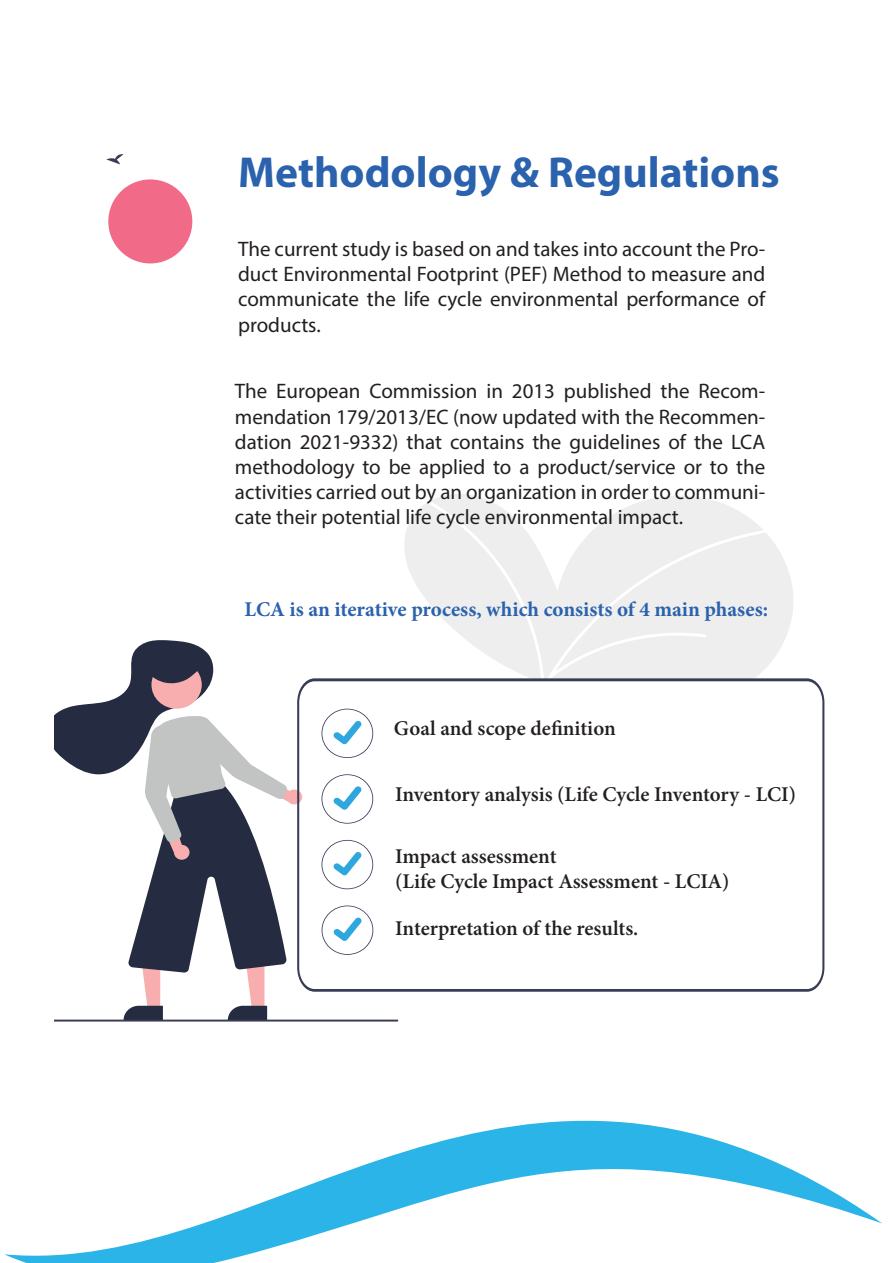
<style>
.page{position:relative;width:893px;height:1263px;background:#fff}
.page>*{position:absolute;margin:0;border:0;box-sizing:border-box;transform-origin:0 0}
.t1{font:700 43.5px "Myriad Pro";color:#2b62ae}
.t2{font:21px/25.2px "Myriad Pro";color:#231f20;text-align:justify}
.t3{font:600 21px/25.2px "Minion Pro";letter-spacing:-.005em;color:#231f20}
.t4{font:700 21px "Minion Pro";color:#2b62ae}
</style>
<div class="page">
<svg style="left:404px;top:494px;width:389px;height:171px"></svg>
<svg style="left:398px;top:678px;width:426px;height:314px"></svg>
<svg style="left:54px;top:640px;width:344px;height:381px"></svg>
<svg style="left:427px;top:500px;width:341px;height:180px"></svg>
<div style="left:108px;top:179px;width:84px;height:84px;background:#f16a87;border-radius:50%"></div>
<svg style="left:106px;top:154px;width:18px;height:10px"></svg>
<svg style="left:4px;top:1120px;width:878px;height:143px"></svg>
<h1 class="t1" style="left:238px;top:144px;width:543px">Methodology &amp; Regulations</h1>
<p class="t2" style="left:238px;top:236px;width:529px">The current study is based on and takes into account the Pro&shy;duct Environmental Footprint (PEF) Method to measure and communicate the life cycle environmental performance of products.</p>
<p class="t2" style="left:235px;top:378px;width:532px">The European Commission in 2013 published the Recom&shy;mendation 179/2013/EC (now updated with the Recommen&shy;dation 2021-9332) that contains the guidelines of the LCA methodology to be applied to a product/service or to the activities carried out by an organization in order to communi&shy;cate their potential life cycle environmental impact.</p>
<p class="t4" style="left:244px;top:594px;width:525px">LCA is an iterative process, which consists of 4 main phases:</p>
<p class="t3" style="left:394px;top:715px;width:223px">Goal and scope definition</p>
<p class="t3" style="left:395px;top:781px;width:402px">Inventory analysis (Life Cycle Inventory - LCI)</p>
<p class="t3" style="left:395px;top:844px;width:336px">Impact assessment<br>(Life Cycle Impact Assessment - LCIA)</p>
<p class="t3" style="left:395px;top:916px;width:245px">Interpretation of the results.</p>
</div>
